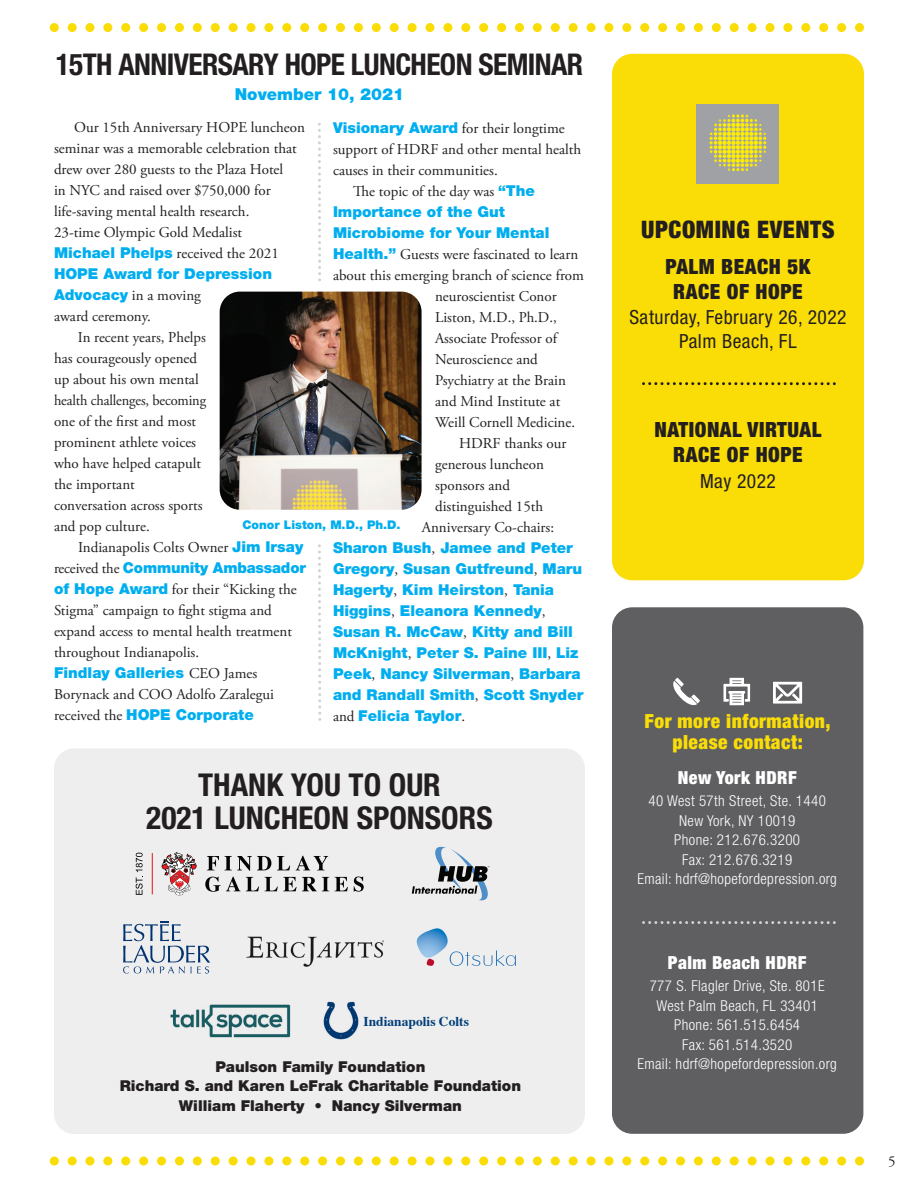
<style>
.page{position:relative;width:918px;height:1188px;background:#fff}
.page>*{position:absolute;margin:0;border:0;box-sizing:border-box;transform-origin:0 0}
.t1{font:700 condensed 31.5px/33px "Helvetica Neue LT Std";color:#231f20;text-align:center}
.t2{font:700 condensed 30px "Helvetica Neue LT Std";letter-spacing:-.02em;color:#231f20}
.t3{font:900 condensed 24px "Helvetica Neue";letter-spacing:.025em;color:#231f20}
.t4{font:900 condensed 21px/24.6px "Helvetica Neue LT Std";letter-spacing:.025em;color:#231f20;text-align:center}
.t5{font:condensed 19.5px/23.4px "Helvetica Neue LT Std";letter-spacing:.025em;color:#231f20;text-align:center}
.t6{font:900 condensed 19.5px/21px "Helvetica Neue LT Std";letter-spacing:.025em;color:#fadd06;text-align:center}
.t7{font:900 condensed 18px "Helvetica Neue LT Std";letter-spacing:.025em;color:#fff}
.t8{font:900 16.5px "Helvetica Neue LT Std";color:#00aeef}
.t9{font:15px/21px "Adobe Garamond Pro";color:#231f20}
.t10{font:900 15px/21px "Helvetica Neue LT Std";color:#00aeef}
.t11{font:300 condensed 15px/19.5px "Helvetica Neue LT Std";letter-spacing:.025em;color:#fff;text-align:center}
.t12{font:900 15px/19.5px "Helvetica Neue LT Std";color:#231f20;text-align:center}
.t13{font:700 13.5px "Times";color:#003d78}
.t14{font:900 12px "Helvetica Neue LT Std";color:#00aeef}
.s1{font-family:"Helvetica Neue LT Std";font-weight:900;color:#00aeef}
.s2{font-family:"Adobe Garamond Pro";font-weight:400;color:#231f20}
</style>
<div class="page">
<svg style="left:85px;top:23px;width:779px;height:9px"></svg>
<svg style="left:50px;top:23px;width:27px;height:9px"></svg>
<svg style="left:85px;top:1156px;width:779px;height:9px"></svg>
<svg style="left:50px;top:1156px;width:27px;height:9px"></svg>
<div style="left:54px;top:748px;width:531px;height:386px;background:#eeeeef;border-radius:20px"></div>
<div style="left:612px;top:54px;width:252px;height:526px;background:#fadd06;border-radius:20px"></div>
<div style="left:612px;top:607px;width:251px;height:527px;background:#5f5f62;border-radius:20px"></div>
<svg style="left:644px;top:921px;width:184px;height:3px"></svg>
<svg style="left:644px;top:382px;width:184px;height:3px"></svg>
<svg style="left:673px;top:678px;width:27px;height:27px"></svg>
<svg style="left:723px;top:678px;width:27px;height:27px"></svg>
<svg style="left:773px;top:682px;width:29px;height:22px"></svg>
<div style="left:697px;top:105px;width:82px;height:79px;background:#a0a1a5"></div>
<svg style="left:710px;top:114px;width:56px;height:57px"></svg>
<img style="left:220px;top:292px;width:202px;height:218px">
<svg style="left:318px;top:124px;width:3px;height:157px"></svg>
<svg style="left:318px;top:546px;width:3px;height:174px"></svg>
<svg style="left:207px;top:856px;width:64px;height:15px"></svg>
<svg style="left:277px;top:856px;width:13px;height:14px"></svg>
<svg style="left:296px;top:856px;width:32px;height:14px"></svg>
<svg style="left:205px;top:877px;width:54px;height:15px"></svg>
<svg style="left:265px;top:877px;width:64px;height:14px"></svg>
<svg style="left:335px;top:877px;width:13px;height:14px"></svg>
<svg style="left:354px;top:877px;width:10px;height:15px"></svg>
<svg style="left:162px;top:852px;width:35px;height:43px"></svg>
<svg style="left:136px;top:853px;width:7px;height:42px"></svg>
<hr style="left:152px;top:853px;width:1px;height:41px;background:#e81d24">
<svg style="left:412px;top:847px;width:77px;height:53px"></svg>
<svg style="left:123px;top:921px;width:87px;height:53px"></svg>
<img style="left:246px;top:937px;width:137px;height:29px">
<svg style="left:416px;top:928px;width:100px;height:38px"></svg>
<img style="left:170px;top:1004px;width:121px;height:34px">
<img style="left:323px;top:1002px;width:36px;height:38px">
<h2 class="t2" style="left:56px;top:47px;width:529px">15TH ANNIVERSARY HOPE LUNCHEON SEMINAR</h2>
<p class="t8" style="left:235px;top:85px;width:171px">November 10, 2021</p>
<p class="t9" style="left:54px;top:118px;width:252px;text-indent:20px">Our 15th Anniversary HOPE luncheon seminar was a memorable celebration that drew over 280 guests to the Plaza Hotel<br>in NYC and raised over $750,000 for life-saving mental health research.<br>23-time Olympic Gold Medalist <span class="s1">Michael Phelps</span> received the 2021</p>
<p class="t10" style="left:54px;top:263px;width:220px">HOPE Award for Depression</p>
<p class="t9" style="left:54px;top:286px;width:148px"><span class="s1">Advocacy</span> in a moving award ceremony.</p>
<p class="t9" style="left:54px;top:328px;width:154px;text-indent:24px">In recent years, Phelps has courageously opened up about his own mental health challenges, becoming one of the first and most prominent athlete voices who have helped catapult the important conversation across sports and pop culture.</p>
<p class="t9" style="left:78px;top:538px;width:227px">Indianapolis Colts Owner <span class="s1">Jim Irsay</span></p>
<p class="t10" style="left:54px;top:557px;width:254px"><span class="s2">received the</span> Community Ambassador</p>
<p class="t9" style="left:54px;top:580px;width:244px"><span class="s1">of Hope Award</span> for their “Kicking the Stigma” campaign to fight stigma and expand access to mental health treatment throughout Indianapolis.</p>
<p class="t10" style="left:54px;top:662px;width:205px">Findlay Galleries <span class="s2">CEO James</span></p>
<p class="t9" style="left:54px;top:685px;width:222px">Borynack and COO Adolfo Zaralegui</p>
<p class="t10" style="left:54px;top:704px;width:201px"><span class="s2">received the</span> HOPE Corporate</p>
<p class="t9" style="left:333px;top:118px;width:233px"><span class="s1">Visionary Award</span> for their longtime</p>
<p class="t9" style="left:333px;top:139px;width:250px">support of HDRF and other mental health</p>
<p class="t9" style="left:333px;top:160px;width:166px">causes in their communities.</p>
<p class="t9" style="left:353px;top:181px;width:183px">The topic of the day was <span class="s1">“The</span></p>
<p class="t10" style="left:333px;top:201px;width:218px">Importance of the Gut<br>Microbiome for Your Mental</p>
<p class="t9" style="left:333px;top:244px;width:247px"><span class="s1">Health.”</span> Guests were fascinated to learn</p>
<p class="t9" style="left:333px;top:265px;width:253px">about this emerging branch of science from</p>
<p class="t9" style="left:435px;top:286px;width:123px">neuroscientist Conor</p>
<p class="t9" style="left:435px;top:307px;width:123px">Liston, M.D., Ph.D.,</p>
<p class="t9" style="left:435px;top:328px;width:123px">Associate Professor of</p>
<p class="t9" style="left:435px;top:349px;width:104px">Neuroscience and</p>
<p class="t9" style="left:435px;top:370px;width:132px">Psychiatry at the Brain</p>
<p class="t9" style="left:435px;top:391px;width:127px">and Mind Institute at</p>
<p class="t9" style="left:435px;top:412px;width:142px">Weill Cornell Medicine.</p>
<p class="t9" style="left:459px;top:433px;width:109px">HDRF thanks our</p>
<p class="t9" style="left:435px;top:454px;width:110px">generous luncheon</p>
<p class="t9" style="left:435px;top:475px;width:76px">sponsors and</p>
<p class="t9" style="left:435px;top:496px;width:110px">distinguished 15th</p>
<p class="t9" style="left:422px;top:517px;width:134px">Anniversary Co-chairs:</p>
<p class="t10" style="left:333px;top:537px;width:252px">Sharon Bush<span class="s2">,</span> Jamee and Peter<br>Gregory<span class="s2">,</span> Susan Gutfreund<span class="s2">,</span> Maru<br>Hagerty<span class="s2">,</span> Kim Heirston<span class="s2">,</span> Tania<br>Higgins<span class="s2">,</span> Eleanora Kennedy<span class="s2">,<br></span>Susan R. McCaw<span class="s2">,</span> Kitty and Bill<br>McKnight<span class="s2">,</span> Peter S. Paine III<span class="s2">,</span> Liz<br>Peek<span class="s2">,</span> Nancy Silverman<span class="s2">,</span> Barbara and Randall Smith<span class="s2">,</span> Scott Snyder <span class="s2">and</span> Felicia Taylor<span class="s2">.</span></p>
<p class="t14" style="left:243px;top:517px;width:160px">Conor Liston, M.D., Ph.D.</p>
<h1 class="t1" style="left:146px;top:768px;width:348px">THANK YOU TO OUR<br>2021 LUNCHEON SPONSORS</h1>
<p class="t13" style="left:363px;top:1008px;width:107px">Indianapolis Colts</p>
<h3 class="t3" style="left:641px;top:210px;width:195px">UPCOMING EVENTS</h3>
<h3 class="t4" style="left:665px;top:254px;width:147px">PALM BEACH 5K<br>RACE OF HOPE</h3>
<h3 class="t5" style="left:629px;top:306px;width:219px">Saturday, February 26, 2022<br>Palm Beach, FL</h3>
<h3 class="t4" style="left:655px;top:417px;width:168px">NATIONAL VIRTUAL<br>RACE OF HOPE</h3>
<h3 class="t5" style="left:700px;top:469px;width:77px">May 2022</h3>
<h3 class="t6" style="left:645px;top:710px;width:188px">For more information, please contact:</h3>
<p class="t7" style="left:678px;top:766px;width:120px">New York HDRF</p>
<p class="t11" style="left:638px;top:791px;width:201px">40 West 57th Street, Ste. 1440<br>New York, NY 10019<br>Phone: 212.676.3200<br>Fax: 212.676.3219<br>Email: hdrf@hopefordepression.org</p>
<p class="t7" style="left:668px;top:951px;width:140px">Palm Beach HDRF</p>
<p class="t11" style="left:650px;top:976px;width:177px">777 S. Flagler Drive, Ste. 801E<br>West Palm Beach, FL 33401<br>Phone: 561.515.6454<br>Fax: 561.514.3520</p>
<p class="t12" style="left:215px;top:1057px;width:212px">Paulson Family Foundation</p>
<p class="t11" style="left:638px;top:1054px;width:201px">Email: hdrf@hopefordepression.org</p>
<p class="t12" style="left:120px;top:1076px;width:403px">Richard S. and Karen LeFrak Charitable Foundation<br>William Flaherty • Nancy Silverman</p>
<p class="t9" style="left:888px;top:1151px;width:9px">5</p>
</div>
